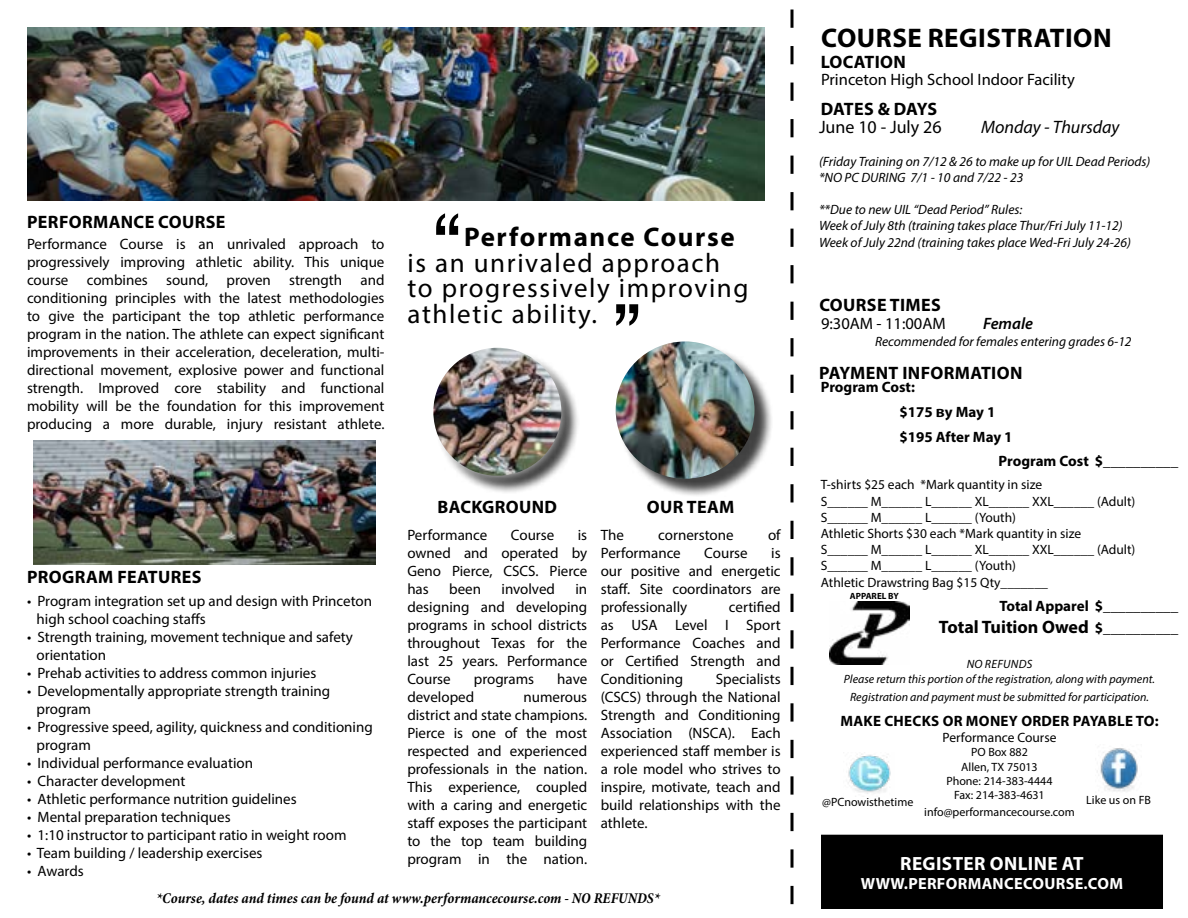
<style>
.page{position:relative;width:1188px;height:918px;background:#fff}
.page>*{position:absolute;margin:0;border:0;box-sizing:border-box;transform-origin:0 0}
.t1{font:69.15px "Sathu";color:#000}
.t2{font:27px/25.5px "Myriad Pro";letter-spacing:.06em;color:#000}
.t3{font:700 27px "Myriad Pro";letter-spacing:.03em;color:#000}
.t4{font:700 27px "Myriad Pro";letter-spacing:.06em;color:#000}
.t5{font:700 19.2px "Myriad Pro";letter-spacing:.02em;color:#fff}
.t6{font:700 18px "Myriad Pro";letter-spacing:.02em;color:#000}
.t7{font:700 18px "Myriad Pro";color:#000}
.t8{font:italic 18px "Myriad Pro";color:#000}
.t9{font:18px "Myriad Pro";color:#000}
.t10{font:16.5px "Myriad Pro";color:#000}
.t11{font:italic 600 16.5px "Myriad Pro";color:#000}
.t12{font:700 16.2px "Myriad Pro";letter-spacing:.02em;color:#fff}
.t13{font:15px/18px "Myriad Pro";color:#000;text-align:justify}
.t14{font:700 15px "Myriad Pro";color:#000}
.t15{font:italic 700 condensed 15px "Minion Pro";color:#000}
.t16{font:700 15px "Myriad Pro";letter-spacing:.02em;color:#000}
.t17{font:13.5px/16.2px "Myriad Pro";color:#000}
.t18{font:italic 13.5px/16.2px "Myriad Pro";color:#000}
.t19{font:italic 12px/14.4px "Myriad Pro";color:#000;text-align:center}
.t20{font:12px/14.4px "Myriad Pro";color:#000;text-align:center}
.t21{font:700 9px "Myriad Pro";color:#000}
.s1{font-size:12px}
.s2{font-size:15px}
</style>
<div class="page">
<svg style="left:790px;top:9px;width:4px;height:896px"></svg>
<img style="left:27px;top:27px;width:738px;height:174px">
<div style="left:436px;top:350px;width:144px;height:144px;background:#000;opacity:.75"></div>
<div style="left:424px;top:338px;width:147px;height:147px;background:#fff;opacity:.75"></div>
<img style="left:433px;top:348px;width:128px;height:128px;border-radius:64px">
<div style="left:618px;top:344px;width:155px;height:153px;background:#000;opacity:.75"></div>
<img style="left:616px;top:341px;width:138px;height:138px">
<img style="left:33px;top:441px;width:342px;height:123px">
<div style="left:822px;top:835px;width:340px;height:73px;background:#000"></div>
<div style="left:821px;top:835px;width:342px;height:74px;border:1px solid #000"></div>
<img style="left:848px;top:754px;width:43px;height:40px">
<img style="left:1097px;top:748px;width:41px;height:44px">
<img style="left:829px;top:601px;width:81px;height:63px">
<p class="t6" style="left:27px;top:211px;width:200px">PERFORMANCE COURSE</p>
<p class="t13" style="left:27px;top:235px;width:359px">Performance Course is an unrivaled approach to progressively improving athletic ability. This unique course combines sound, proven strength and conditioning principles with the latest methodologies to give the participant the top athletic performance program in the nation. The athlete can expect significant improvements in their acceleration, deceleration, multi&shy;directional movement, explosive power and functional strength. Improved core stability and functional mobility will be the foundation for this improvement producing a more durable, injury resistant athlete.</p>
<h1 class="t1" style="left:430px;top:185px;width:36px">“</h1>
<h2 class="t4" style="left:464px;top:220px;width:272px">Performance Course</h2>
<h2 class="t2" style="left:408px;top:250px;width:343px">is an unrivaled approach to progressively improving athletic ability.</h2>
<h1 class="t1" style="left:610px;top:276px;width:36px">”</h1>
<p class="t6" style="left:27px;top:565px;width:176px">PROGRAM FEATURES</p>
<p class="t13" style="left:37px;top:592px;width:337px;text-indent:-10px">• Program integration set up and design with Princeton high school coaching staffs</p>
<p class="t13" style="left:37px;top:628px;width:318px;text-indent:-10px">• Strength training, movement technique and safety orientation</p>
<p class="t13" style="left:27px;top:664px;width:291px">• Prehab activities to address common injuries</p>
<p class="t13" style="left:37px;top:682px;width:295px;text-indent:-10px">• Developmentally appropriate strength training program</p>
<p class="t13" style="left:37px;top:718px;width:338px;text-indent:-10px">• Progressive speed, agility, quickness and conditioning program</p>
<p class="t13" style="left:27px;top:754px;width:228px">• Individual performance evaluation</p>
<p class="t13" style="left:27px;top:772px;width:160px">• Character development</p>
<p class="t13" style="left:27px;top:790px;width:271px">• Athletic performance nutrition guidelines</p>
<p class="t13" style="left:27px;top:808px;width:205px">• Mental preparation techniques</p>
<p class="t13" style="left:27px;top:826px;width:321px">• 1:10 instructor to participant ratio in weight room</p>
<p class="t13" style="left:27px;top:844px;width:237px">• Team building / leadership exercises</p>
<p class="t13" style="left:27px;top:862px;width:58px">• Awards</p>
<p class="t6" style="left:438px;top:495px;width:121px">BACKGROUND</p>
<p class="t6" style="left:647px;top:495px;width:89px">OUR TEAM</p>
<p class="t13" style="left:407px;top:526px;width:82px">Performance</p>
<p class="t13" style="left:511px;top:526px;width:45px">Course</p>
<p class="t13" style="left:407px;top:526px;width:181px;text-indent:170px">is owned and operated by Geno Pierce, CSCS. Pierce has</p>
<p class="t13" style="left:449px;top:580px;width:33px">been</p>
<p class="t13" style="left:501px;top:580px;width:55px">involved</p>
<p class="t13" style="left:407px;top:580px;width:181px;text-indent:168px">in designing and developing programs in school districts throughout Texas for the last 25 years. Performance Course</p>
<p class="t13" style="left:474px;top:670px;width:62px">programs</p>
<p class="t13" style="left:557px;top:670px;width:32px">have</p>
<p class="t13" style="left:407px;top:688px;width:68px">developed</p>
<p class="t13" style="left:407px;top:688px;width:181px;text-indent:116px">numerous district and state champions.<br>Pierce is one of the most respected and experienced professionals in the nation.<br>This experience, coupled with a caring and energetic staff exposes the participant to the top team building program in the nation.</p>
<p class="t13" style="left:601px;top:526px;width:25px">The</p>
<p class="t13" style="left:658px;top:526px;width:77px">cornerstone</p>
<p class="t13" style="left:768px;top:526px;width:14px">of</p>
<p class="t13" style="left:601px;top:544px;width:82px">Performance</p>
<p class="t13" style="left:704px;top:544px;width:45px">Course</p>
<p class="t13" style="left:601px;top:544px;width:181px;text-indent:170px">is our positive and energetic staff. Site coordinators are professionally</p>
<p class="t13" style="left:601px;top:598px;width:181px;text-indent:128px">certified as USA Level I Sport Performance Coaches and or Certified Strength and Conditioning</p>
<p class="t13" style="left:601px;top:670px;width:181px;text-indent:115px">Specialists (CSCS) through the National Strength and Conditioning Association (NSCA). Each experienced staff member is a role model who strives to inspire, motivate, teach and build relationships with the athlete.</p>
<p class="t15" style="left:156px;top:888px;width:505px">*Course, dates and times can be found at www.performancecourse.com - NO REFUNDS*</p>
<h2 class="t3" style="left:821px;top:21px;width:292px">COURSE REGISTRATION</h2>
<p class="t6" style="left:821px;top:50px;width:87px">LOCATION</p>
<p class="t6" style="left:821px;top:97px;width:118px">DATES &amp; DAYS</p>
<p class="t10" style="left:821px;top:69px;width:255px">Princeton High School Indoor Facility</p>
<p class="t9" style="left:819px;top:116px;width:124px">June 10 - July 26</p>
<p class="t8" style="left:981px;top:116px;width:140px">Monday - Thursday</p>
<p class="t18" style="left:819px;top:153px;width:333px">(Friday Training on 7/12 &amp; 26 to make up for UIL Dead Periods) *NO PC DURING 7/1 - 10 and 7/22 - 23</p>
<p class="t18" style="left:819px;top:201px;width:314px">**Due to new UIL “Dead Period” Rules:<br>Week of July 8th (training takes place Thur/Fri July 11-12)<br>Week of July 22nd (training takes place Wed-Fri July 24-26)</p>
<p class="t6" style="left:819px;top:293px;width:123px">COURSE TIMES</p>
<p class="t10" style="left:821px;top:314px;width:126px">9:30AM - 11:00AM</p>
<p class="t11" style="left:983px;top:313px;width:52px">Female</p>
<p class="t18" style="left:875px;top:333px;width:258px">Recommended for females entering grades 6-12</p>
<p class="t14" style="left:821px;top:377px;width:96px">Program Cost:</p>
<p class="t14" style="left:900px;top:402px;width:97px">$175 <span class="s1">B</span>y May 1</p>
<p class="t14" style="left:900px;top:427px;width:115px">$195 After May 1</p>
<p class="t14" style="left:999px;top:452px;width:181px">Program Cost $__________</p>
<p class="t17" style="left:821px;top:476px;width:316px">T-shirts $25 each *Mark quantity in size<br>S______ M______ L______ XL______ XXL______ (Adult)<br>S______ M______ L______ (Youth)<br>Athletic Shorts $30 each *Mark quantity in size<br>S______ M______ L______ XL______ XXL______ (Adult)<br>S______ M______ L______ (Youth)<br>Athletic Drawstring Bag $15 Qty_______</p>
<p class="t14" style="left:999px;top:596px;width:180px">Total Apparel $__________</p>
<p class="t7" style="left:939px;top:615px;width:241px">Total Tuition Owed <span class="s2">$__________</span></p>
<p class="t19" style="left:844px;top:657px;width:313px">NO REFUNDS<br>Please return this portion of the registration, along with payment.</p>
<p class="t19" style="left:850px;top:689px;width:300px">Registration and payment must be submitted for participation.</p>
<p class="t16" style="left:840px;top:711px;width:320px">MAKE CHECKS OR MONEY ORDER PAYABLE TO:</p>
<p class="t17" style="left:943px;top:729px;width:115px">Performance Course</p>
<p class="t20" style="left:946px;top:745px;width:108px">PO Box 882<br>Allen, TX 75013<br>Phone: 214-383-4444<br>Fax: 214-383-4631</p>
<p class="t20" style="left:924px;top:804px;width:152px">info@performancecourse.com</p>
<p class="t6" style="left:819px;top:361px;width:205px">PAYMENT INFORMATION</p>
<p class="t21" style="left:850px;top:590px;width:50px">APPAREL BY</p>
<p class="t20" style="left:822px;top:794px;width:93px">@PCnowisthetime</p>
<p class="t20" style="left:1086px;top:793px;width:66px">Like us on FB</p>
<p class="t5" style="left:900px;top:851px;width:185px">REGISTER ONLINE AT</p>
<p class="t12" style="left:861px;top:873px;width:264px">WWW.PERFORMANCECOURSE.COM</p>
</div>
